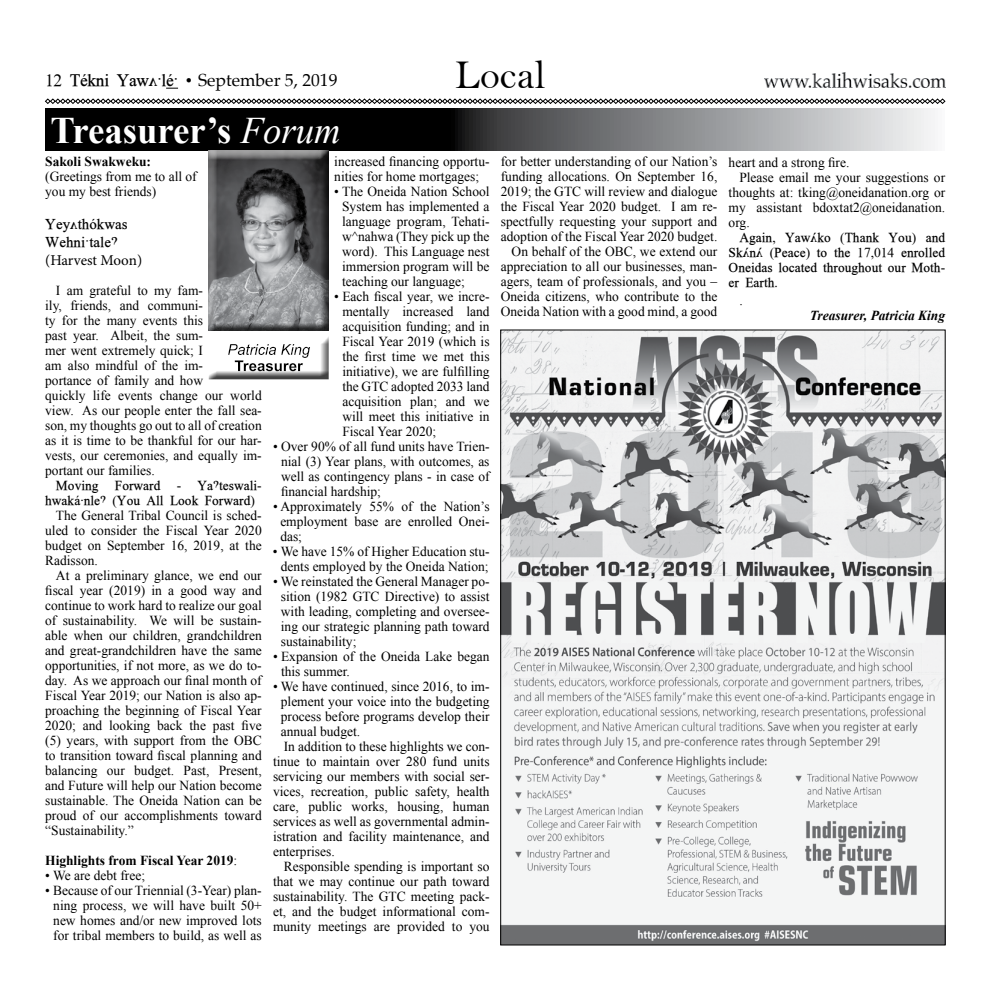
<style>
.page{position:relative;width:990px;height:990px;background:#fff}
.page>*{position:absolute;margin:0;border:0;box-sizing:border-box;transform-origin:0 0}
.t1{font:41.25px "Bell";color:#000}
.t2{font:700 37.5px "Times New Roman";color:#fff}
.t3{font:17.5px "Oneida";letter-spacing:-.02em;color:#000}
.t4{font:15px/18px "Oneida";color:#000}
.t5{font:15px "Minion Pro";letter-spacing:-.01em;color:#000}
.t6{font:13.75px/15px "Times New Roman";color:#000;text-align:justify}
.t7{font:13.75px/15px "Oneida";color:#000}
.t8{font:700 13.75px "Times New Roman";color:#000}
.t9{font:italic 700 13.75px "Times New Roman";color:#000}
.s1{font-family:"Palatino"}
.s2{font-weight:400;font-style:italic}
.s3{font-weight:400}
</style>
<div class="page">
<svg style="left:45px;top:98px;width:901px;height:6px"></svg>
<img style="left:765px;top:73px;width:180px;height:14px">
<svg style="left:166px;top:88px;width:12px;height:1px"></svg>
<svg style="left:45px;top:109px;width:890px;height:42px;background:#4e4e4f"></svg>
<div style="left:207px;top:335px;width:131px;height:46px;background:#000;opacity:.75"></div>
<div style="left:206px;top:151px;width:123px;height:182px;background:#000;opacity:.75"></div>
<img style="left:502px;top:332px;width:442px;height:611px">
<p class="t3" style="left:45px;top:71px;width:294px">12 T#kni Yaw&lt;=l#= • <span class="s1">September 5, 2019</span></p>
<h2 class="t2" style="left:51px;top:104px;width:292px">Treasurer’s <span class="s2">Forum</span></h2>
<h1 class="t1" style="left:455px;top:50px;width:92px">Local</h1>
<p class="t8" style="left:45px;top:152px;width:107px">Sakoli Swakweku:</p>
<p class="t6" style="left:45px;top:168px;width:153px">(Greetings from me to all of you my best friends)</p>
<p class="t4" style="left:45px;top:215px;width:84px">Yey&lt;th%kwas<br>Wehni=tale&gt;</p>
<p class="t5" style="left:45px;top:250px;width:99px">(Harvest Moon)</p>
<p class="t6" style="left:45px;top:282px;width:218px;text-align:left;text-indent:11px">I am grateful to my fam-<br>ily, friends, and communi-<br>ty for the many events this<br>past year. Albeit, the sum-<br>mer went extremely quick; I<br>am also mindful of the im-<br>portance of family and how<br>quickly life events change our world view. As our people enter the fall sea&shy;son, my thoughts go out to all of creation as it is time to be thankful for our har&shy;vests, our ceremonies, and equally im&shy;portant our families.</p>
<p class="t7" style="left:45px;top:478px;width:218px;text-indent:11px">Moving Forward - Ya&gt;teswali&shy;hwaká·nle&gt; (You All Look Forward)</p>
<p class="t6" style="left:45px;top:507px;width:218px;text-indent:11px">The General Tribal Council is sched&shy;uled to consider the Fiscal Year 2020 budget on September 16, 2019, at the Radisson.</p>
<p class="t6" style="left:45px;top:567px;width:218px;text-indent:11px">At a preliminary glance, we end our fiscal year (2019) in a good way and continue to work hard to realize our goal of sustainability. We will be sustain&shy;able when our children, grandchildren and great-grandchildren have the same opportunities, if not more, as we do to&shy;day. As we approach our final month of Fiscal Year 2019; our Nation is also ap&shy;proaching the beginning of Fiscal Year 2020; and looking back the past five (5) years, with support from the OBC to transition toward fiscal planning and balancing our budget. Past, Present, and Future will help our Nation become sustainable. The Oneida Nation can be proud of our accomplishments toward “Sustainability.”</p>
<p class="t8" style="left:45px;top:851px;width:194px">Highlights from Fiscal Year 2019<span class="s3">:</span></p>
<p class="t6" style="left:45px;top:867px;width:101px">• We are debt free;</p>
<p class="t6" style="left:45px;top:882px;width:218px;text-align:center">• Because of our Triennial (3-Year) plan&shy;ning process, we will have built 50+ new homes and/or new improved lots for tribal members to build, as well as</p>
<p class="t6" style="left:334px;top:154px;width:157px">increased financing opportu&shy;nities for home mortgages;</p>
<p class="t6" style="left:342px;top:184px;width:149px;text-indent:-8px">• The Oneida Nation School System has implemented a language program, Tehati&shy;w^nahwa (They pick up the word). This Language nest immersion program will be teaching our language;</p>
<p class="t6" style="left:342px;top:289px;width:149px;text-indent:-8px">• Each fiscal year, we incre&shy;mentally increased land acquisition funding; and in Fiscal Year 2019 (which is the first time we met this initiative), we are fulfilling the GTC adopted 2033 land acquisition plan; and we will meet this initiative in Fiscal Year 2020;</p>
<p class="t6" style="left:281px;top:439px;width:210px;text-indent:-8px">• Over 90% of all fund units have Trien&shy;nial (3) Year plans, with outcomes, as well as contingency plans - in case of financial hardship;</p>
<p class="t6" style="left:280px;top:499px;width:211px;text-indent:-7px">• Approximately 55% of the Nation’s employment base are enrolled Onei&shy;das;</p>
<p class="t6" style="left:273px;top:544px;width:218px;text-align:center">• We have 15% of Higher Education stu&shy;dents employed by the Oneida Nation;</p>
<p class="t6" style="left:281px;top:574px;width:210px;text-indent:-8px">• We reinstated the General Manager po&shy;sition (1982 GTC Directive) to assist with leading, completing and oversee&shy;ing our strategic planning path toward sustainability;</p>
<p class="t6" style="left:281px;top:649px;width:210px;text-indent:-8px">• Expansion of the Oneida Lake began this summer.</p>
<p class="t6" style="left:273px;top:679px;width:218px">• We have continued, since 2016, to im-</p>
<p class="t6" style="left:281px;top:694px;width:210px">plement your voice into the budgeting</p>
<p class="t6" style="left:281px;top:709px;width:210px">process before programs develop their</p>
<p class="t6" style="left:281px;top:724px;width:81px">annual budget.</p>
<p class="t6" style="left:284px;top:739px;width:207px">In addition to these highlights we con-</p>
<p class="t6" style="left:273px;top:754px;width:218px">tinue to maintain over 280 fund units</p>
<p class="t6" style="left:273px;top:769px;width:218px">servicing our members with social ser-</p>
<p class="t6" style="left:273px;top:784px;width:218px">vices, recreation, public safety, health</p>
<p class="t6" style="left:273px;top:799px;width:218px">care, public works, housing, human</p>
<p class="t6" style="left:273px;top:814px;width:218px">services as well as governmental admin-</p>
<p class="t6" style="left:273px;top:829px;width:218px">istration and facility maintenance, and</p>
<p class="t6" style="left:273px;top:844px;width:63px">enterprises.</p>
<p class="t6" style="left:284px;top:859px;width:207px">Responsible spending is important so</p>
<p class="t6" style="left:273px;top:874px;width:218px">that we may continue our path toward</p>
<p class="t6" style="left:273px;top:889px;width:218px">sustainability. The GTC meeting pack-</p>
<p class="t6" style="left:273px;top:904px;width:218px">et, and the budget informational com-</p>
<p class="t6" style="left:273px;top:919px;width:218px">munity meetings are provided to you</p>
<p class="t6" style="left:501px;top:154px;width:218px;text-align:right">for better understanding of our Nation’s funding allocations. On September 16, 2019; the GTC will review and dialogue the Fiscal Year 2020 budget. I am re&shy;spectfully requesting your support and adoption of the Fiscal Year 2020 budget.<br>On behalf of the OBC, we extend our appreciation to all our businesses, man&shy;agers, team of professionals, and you – Oneida citizens, who contribute to the Oneida Nation with a good mind, a good</p>
<p class="t6" style="left:729px;top:154px;width:122px">heart and a strong fire.</p>
<p class="t6" style="left:739px;top:169px;width:207px">Please email me your suggestions or</p>
<p class="t6" style="left:729px;top:184px;width:218px">thoughts at: tking@oneidanation.org or</p>
<p class="t6" style="left:729px;top:199px;width:218px">my assistant bdoxtat2@oneidanation.</p>
<p class="t6" style="left:729px;top:214px;width:23px">org.</p>
<p class="t7" style="left:729px;top:230px;width:218px;text-align:justify;text-indent:11px">Again, Yaw^ko (Thank You) and Sk^n^ (Peace) to the 17,014 enrolled Oneidas located throughout our Moth&shy;er Earth.</p>
<p class="t6" style="left:739px;top:292px;width:5px">.</p>
<p class="t9" style="left:810px;top:305px;width:137px">Treasurer, Patricia King</p>
</div>
